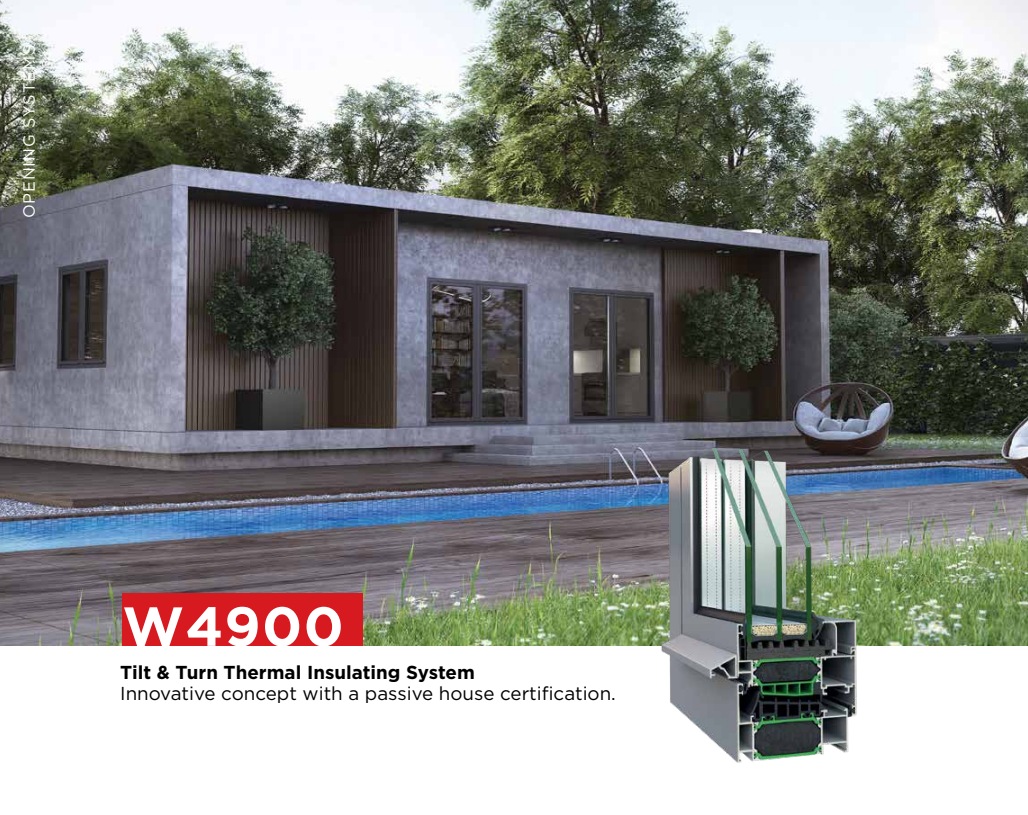
<style>
.page{position:relative;width:1028px;height:815px;background:#fff}
.page>*{position:absolute;margin:0;border:0;box-sizing:border-box;transform-origin:0 0}
.t1{font:700 55px "Gotham Greek";letter-spacing:.025em;color:#fff}
.t2{font:18.75px "Gotham Greek";color:#000}
.t3{font:700 18.75px "Gotham Greek";color:#000}
.t4{font:16.25px "Gotham Greek";letter-spacing:.05em;color:#fff}
</style>
<div class="page">
<img style="left:0;top:0;width:1028px;height:646px">
<div style="left:122px;top:594px;width:241px;height:52px;background:#d71920"></div>
<img style="left:643px;top:446px;width:238px;height:317px">
<p class="t4" style="left:20px;top:218px;width:175px;rotate:-90deg">OPENING SYSTEMS</p>
<h1 class="t1" style="left:122px;top:595px;width:223px">W4900</h1>
<p class="t3" style="left:120px;top:662px;width:356px">Tilt &amp; Turn Thermal Insulating System</p>
<p class="t2" style="left:120px;top:683px;width:497px">Innovative concept with a passive house certification.</p>
</div>
